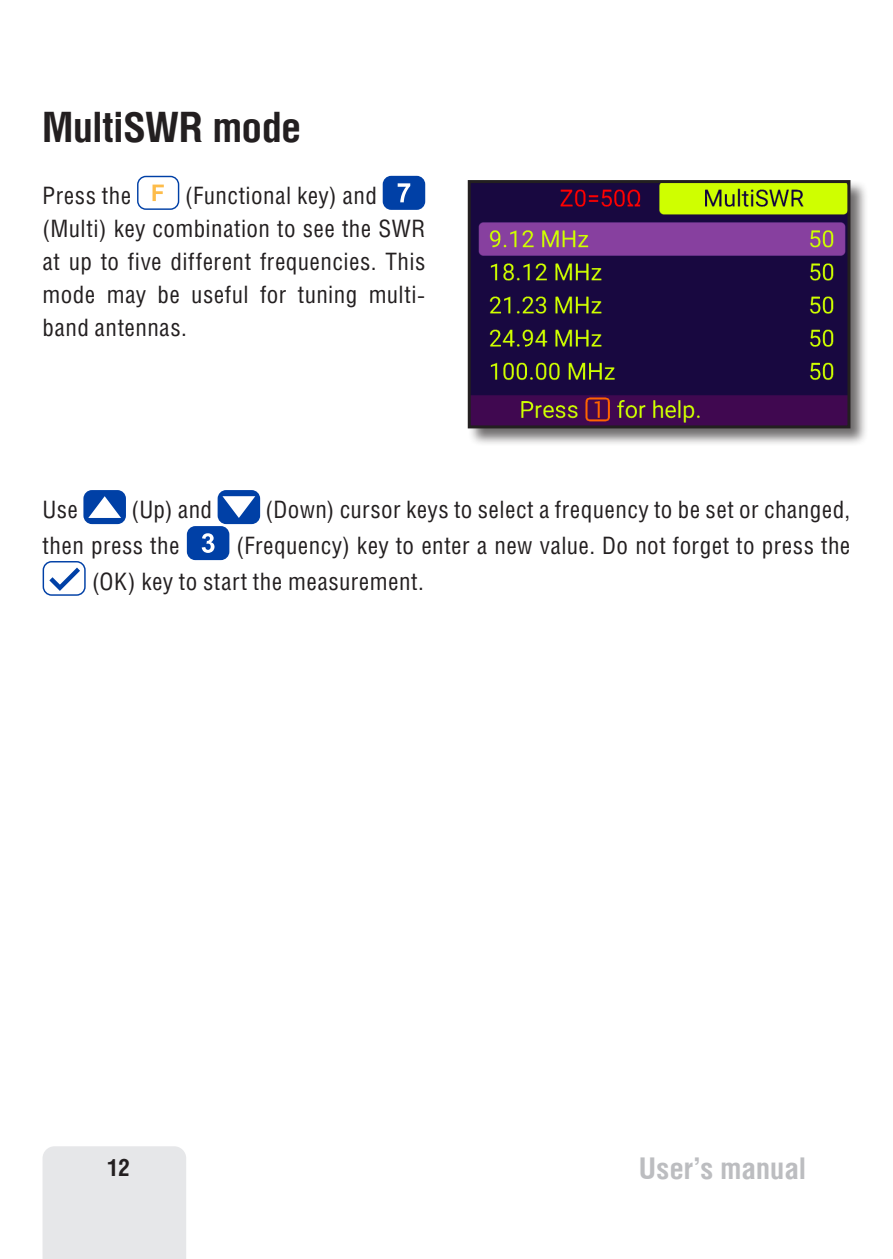
<style>
.page{position:relative;width:893px;height:1259px;background:#fff}
.page>*{position:absolute;margin:0;border:0;box-sizing:border-box;transform-origin:0 0}
.t1{font:700 42px "Helios Cond";color:#231f20}
.t2{font:700 30px "Helios Cond";letter-spacing:.01em;color:#bcbdc0}
.t3{font:24px/33px "Helios Cond";letter-spacing:.02em;color:#231f20}
.t4{font:700 24px "Helios Cond";color:#231f20}
</style>
<div class="page">
<div style="left:137px;top:176px;width:42px;height:34px;border:1px solid #0040a6;border-radius:8px"></div>
<svg style="left:153px;top:185px;width:11px;height:16px"></svg>
<div style="left:383px;top:176px;width:42px;height:34px;background:#0040a6;border-radius:9px"></div>
<svg style="left:398px;top:183px;width:12px;height:19px"></svg>
<div style="left:83px;top:490px;width:43px;height:34px;background:#0040a6;border-radius:9px"></div>
<svg style="left:88px;top:496px;width:33px;height:22px"></svg>
<div style="left:218px;top:490px;width:42px;height:34px;background:#0040a6;border-radius:9px"></div>
<svg style="left:222px;top:496px;width:33px;height:22px"></svg>
<div style="left:187px;top:526px;width:42px;height:34px;background:#0040a6;border-radius:9px"></div>
<svg style="left:202px;top:533px;width:12px;height:20px"></svg>
<div style="left:43px;top:561px;width:43px;height:35px;border:1px solid #0040a6;border-radius:8px"></div>
<svg style="left:49px;top:567px;width:31px;height:24px"></svg>
<div style="left:43px;top:1146px;width:143px;height:113px;background:#e6e7e9"></div>
<div style="left:467px;top:180px;width:402px;height:267px;background:#231f20;opacity:.65"></div>
<img style="left:472px;top:184px;width:374px;height:240px">
<div style="left:468px;top:180px;width:382px;height:248px;border:3px solid #231f20"></div>
<h1 class="t1" style="left:43px;top:102px;width:260px">MultiSWR mode</h1>
<p class="t3" style="left:43px;top:178px;width:384px;text-indent:143px">(Functional key) and (Multi) key combination to see the SWR at up to five different frequencies. This mode may be useful for tuning multi&shy;band antennas.</p>
<p class="t3" style="left:43px;top:178px;width:90px">Press the</p>
<p class="t3" style="left:43px;top:492px;width:37px">Use</p>
<p class="t3" style="left:131px;top:492px;width:82px">(Up) and</p>
<p class="t3" style="left:266px;top:492px;width:586px">(Down) cursor keys to select a frequency to be set or changed,</p>
<p class="t3" style="left:43px;top:528px;width:139px">then press the</p>
<p class="t3" style="left:92px;top:527px;width:760px;line-height:36px;text-indent:144px">(Frequency) key to enter a new value. Do not forget to press the (OK) key to start the measurement.</p>
<p class="t4" style="left:107px;top:1153px;width:24px">12</p>
<p class="t2" style="left:639px;top:1150px;width:168px">User’s manual</p>
</div>
